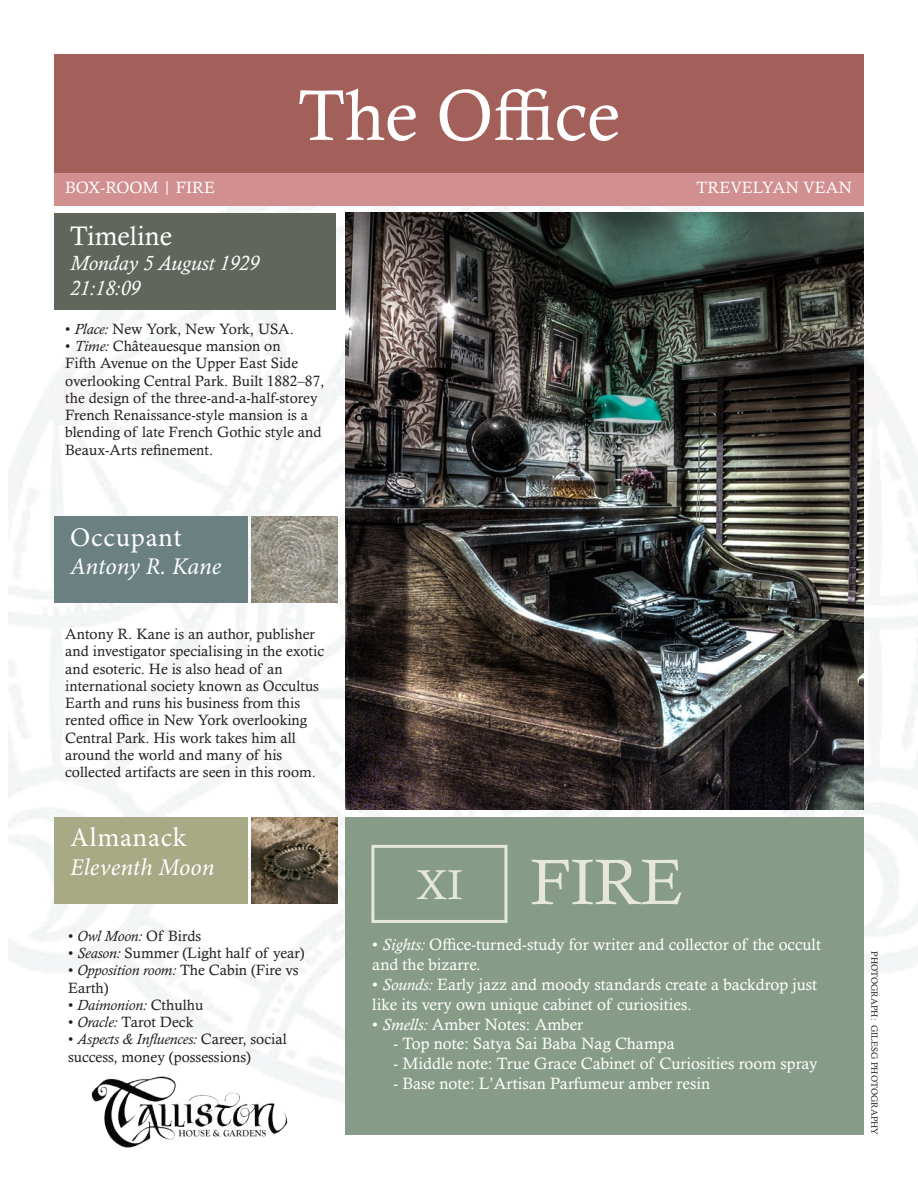
<style>
.page{position:relative;width:918px;height:1188px;background:#fff}
.page>*{position:absolute;margin:0;border:0;box-sizing:border-box;transform-origin:0 0}
.t1{font:72px "Calisto MT Pro";color:#fff}
.t2{font:64.5px "Calisto MT Pro";color:#e6e7db}
.t3{font:42px "Calisto MT Pro";color:#e6e7db}
.t4{font:27px "Minion Pro";letter-spacing:.03em;color:#fff}
.t5{font:27px "Calisto MT Pro";color:#fff}
.t6{font:italic 24px "Minion Pro";color:#fff}
.t7{font:italic 21px "Calisto MT Pro";color:#fff}
.t8{font:16.5px/19.8px "Calisto MT Pro";color:#fff}
.t9{font:15px/17.2px "Calisto MT Pro";color:#231f20}
.t10{font:italic 15px "Calisto MT Pro";color:#231f20}
.t11{font:9px "Calisto MT Pro";color:#231f20}
.s1{font-style:italic}
.s2{font-style:normal}
</style>
<div class="page">
<img style="left:9px;top:54px;width:909px;height:1047px">
<div style="left:54px;top:516px;width:193px;height:87px;background:#6b8181"></div>
<div style="left:54px;top:213px;width:282px;height:97px;background:#60665c"></div>
<div style="left:345px;top:817px;width:519px;height:318px;background:#879c88"></div>
<div style="left:54px;top:55px;width:810px;height:118px;background:#a35f5a"></div>
<div style="left:54px;top:173px;width:810px;height:32px;background:#d28f8f"></div>
<div style="left:371px;top:845px;width:136px;height:78px;border:3px solid #e6e7db"></div>
<div style="left:54px;top:817px;width:193px;height:86px;background:#a8a985"></div>
<img style="left:87px;top:1068px;width:212px;height:80px">
<img style="left:252px;top:516px;width:86px;height:87px">
<img style="left:252px;top:818px;width:86px;height:86px">
<img style="left:345px;top:213px;width:519px;height:596px">
<p class="t1" style="left:298px;top:72px;width:324px">The Office</p>
<p class="t8" style="left:65px;top:177px;width:151px">BOX-ROOM | FIRE</p>
<p class="t8" style="left:697px;top:177px;width:157px">TREVELYAN VEAN</p>
<p class="t5" style="left:70px;top:219px;width:103px">Timeline</p>
<p class="t7" style="left:70px;top:250px;width:190px">Monday 5 August 1929</p>
<p class="t7" style="left:70px;top:276px;width:71px">21:18:09</p>
<p class="t9" style="left:65px;top:320px;width:230px">• <span class="s1">Place:</span> New York, New York, USA.</p>
<p class="t9" style="left:65px;top:337px;width:261px">• <span class="s1">Time:</span> Châteauesque mansion on<br>Fifth Avenue on the Upper East Side overlooking Central Park. Built 1882–87, the design of the three-and-a-half-storey French Renaissance-style mansion is a blending of late French Gothic style and Beaux-Arts refinement.</p>
<p class="t4" style="left:70px;top:519px;width:113px">Occupant</p>
<p class="t6" style="left:70px;top:550px;width:153px">Antony R. Kane</p>
<p class="t9" style="left:65px;top:625px;width:260px">Antony R. Kane is an author, publisher and investigator specialising in the exotic and esoteric. He is also head of an international society known as Occultus Earth and runs his business from this rented office in New York overlooking Central Park. His work takes him all around the world and many of his collected artifacts are seen in this room.</p>
<p class="t4" style="left:70px;top:820px;width:118px">Almanack</p>
<p class="t6" style="left:70px;top:851px;width:146px">Eleventh Moon</p>
<p class="t9" style="left:68px;top:927px;width:135px">• <span class="s1">Owl Moon:</span> Of Birds</p>
<p class="t9" style="left:68px;top:944px;width:238px">• <span class="s1">Season:</span> Summer (Light half of year)</p>
<p class="t9" style="left:68px;top:962px;width:232px">• <span class="s1">Opposition room:</span> The Cabin (Fire vs<br>Earth)</p>
<p class="t10" style="left:68px;top:996px;width:137px"><span class="s2">•</span> Daimonion: <span class="s2">Cthulhu</span></p>
<p class="t9" style="left:68px;top:1013px;width:127px">• <span class="s1">Oracle:</span> Tarot Deck</p>
<p class="t9" style="left:68px;top:1031px;width:220px">• <span class="s1">Aspects &amp; Influences:</span> Career, social success, money (possessions)</p>
<p class="t3" style="left:416px;top:860px;width:48px">XI</p>
<p class="t2" style="left:530px;top:843px;width:155px">FIRE</p>
<p class="t8" style="left:372px;top:935px;width:450px">• <span class="s1">Sights:</span> Office-turned-study for writer and collector of the occult and the bizarre.</p>
<p class="t8" style="left:372px;top:974px;width:446px">• <span class="s1">Sounds:</span> Early jazz and moody standards create a backdrop just like its very own unique cabinet of curiosities.</p>
<p class="t8" style="left:372px;top:1014px;width:212px">• <span class="s1">Smells:</span> Amber Notes: Amber</p>
<p class="t8" style="left:394px;top:1034px;width:283px">- Top note: Satya Sai Baba Nag Champa</p>
<p class="t8" style="left:394px;top:1053px;width:426px">- Middle note: True Grace Cabinet of Curiosities room spray</p>
<p class="t8" style="left:394px;top:1073px;width:318px">- Base note: L’Artisan Parfumeur amber resin</p>
<p class="t11" style="left:880px;top:951px;width:185px;rotate:90deg">PHOTOGRAPH: GILESG PHOTOGRAPHY</p>
</div>
